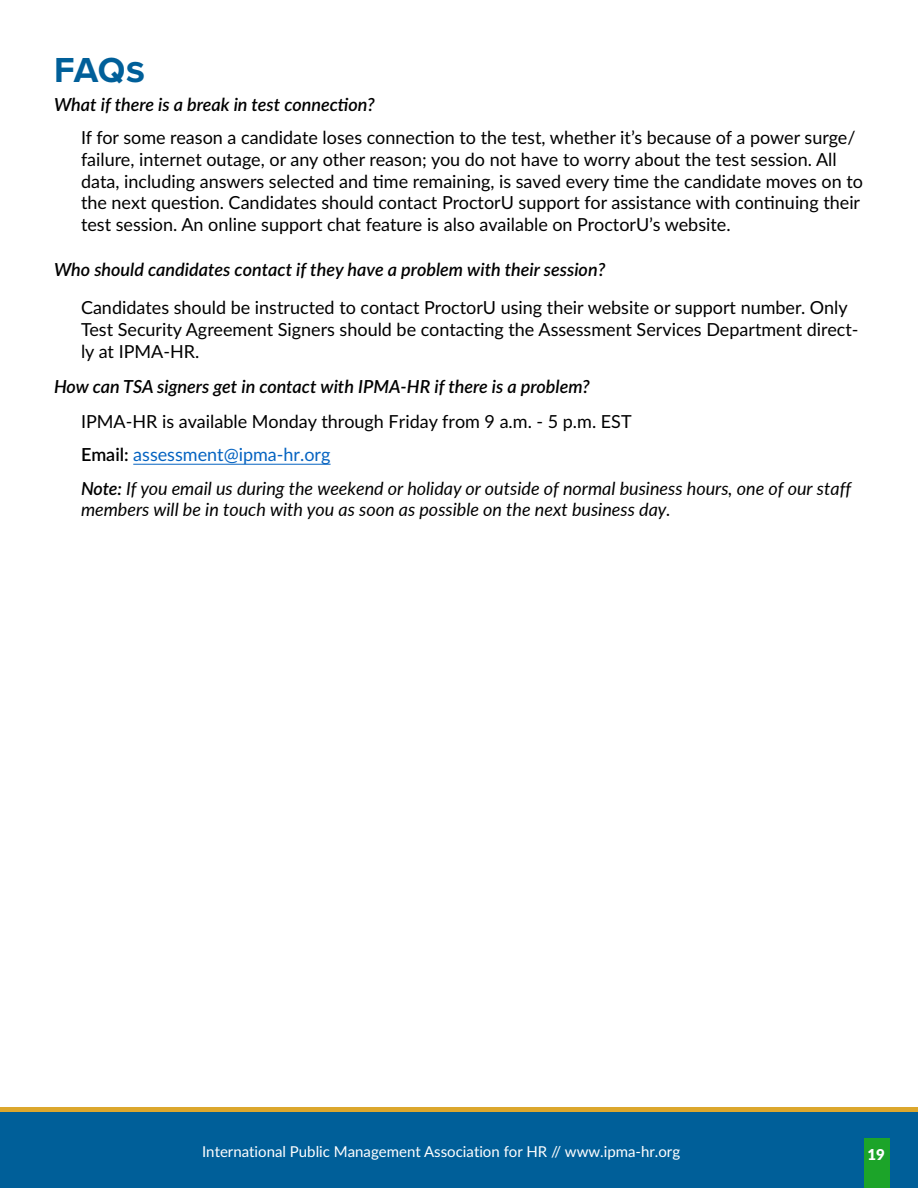
<style>
.page{position:relative;width:918px;height:1188px;background:#fff}
.page>*{position:absolute;margin:0;border:0;box-sizing:border-box;transform-origin:0 0}
.t1{font:700 36px "Proxima Nova";color:#005f99}
.t2{font:18px/21.6px "Lato";color:#000}
.t3{font:italic 18px/33.6px "Lato";color:#000}
.t4{font:italic 600 18px "Lato";color:#000}
.t5{font:15px "Lato";color:#fff}
.t6{font:900 15px "Lato";color:#fff}
.s1{font-style:normal}
.s2{font-weight:600;font-style:normal}
.s3{font-style:normal;color:#0563c1}
.s4{font-weight:600}
</style>
<div class="page">
<div style="left:0;top:1112px;width:918px;height:76px;background:#005f99"></div>
<div style="left:0;top:1107px;width:918px;height:5px;background:#dca72d"></div>
<div style="left:864px;top:1138px;width:25px;height:50px;background:#1ca429"></div>
<hr style="left:133px;top:464px;width:198px;height:1px;background:#0563c1">
<h1 class="t1" style="left:54px;top:44px;width:92px">FAQs</h1>
<p class="t4" style="left:54px;top:91px;width:322px">What if there is a break in test connection?</p>
<p class="t2" style="left:81px;top:126px;width:783px">If for some reason a candidate loses connection to the test, whether it’s because of a power surge/ failure, internet outage, or any other reason; you do not have to worry about the test session. All data, including answers selected and time remaining, is saved every time the candidate moves on to the next question. Candidates should contact ProctorU support for assistance with continuing their test session. An online support chat feature is also available on ProctorU’s website.</p>
<p class="t4" style="left:54px;top:257px;width:553px">Who should candidates contact if they have a problem with their session?</p>
<p class="t2" style="left:81px;top:296px;width:779px">Candidates should be instructed to contact ProctorU using their website or support number. Only<br>Test Security Agreement Signers should be contacting the Assessment Services Department direct&shy;ly at IPMA-HR.</p>
<p class="t4" style="left:54px;top:373px;width:537px">How can TSA signers get in contact with IPMA-HR if there is a problem?</p>
<p class="t3" style="left:81px;top:404px;width:772px"><span class="s1">IPMA-HR is available Monday through Friday from 9 a.m. - 5 p.m. EST<br></span><span class="s2">Email:</span> <span class="s3">assessment@ipma-hr.org<br></span><span class="s4">Note:</span> If you email us during the weekend or holiday or outside of normal business hours, one of our staff</p>
<p class="t3" style="left:81px;top:492px;width:591px">members will be in touch with you as soon as possible on the next business day.</p>
<p class="t5" style="left:202px;top:1140px;width:480px">International Public Management Association for HR // www.ipma-hr.org</p>
<p class="t6" style="left:868px;top:1143px;width:19px">19</p>
</div>
